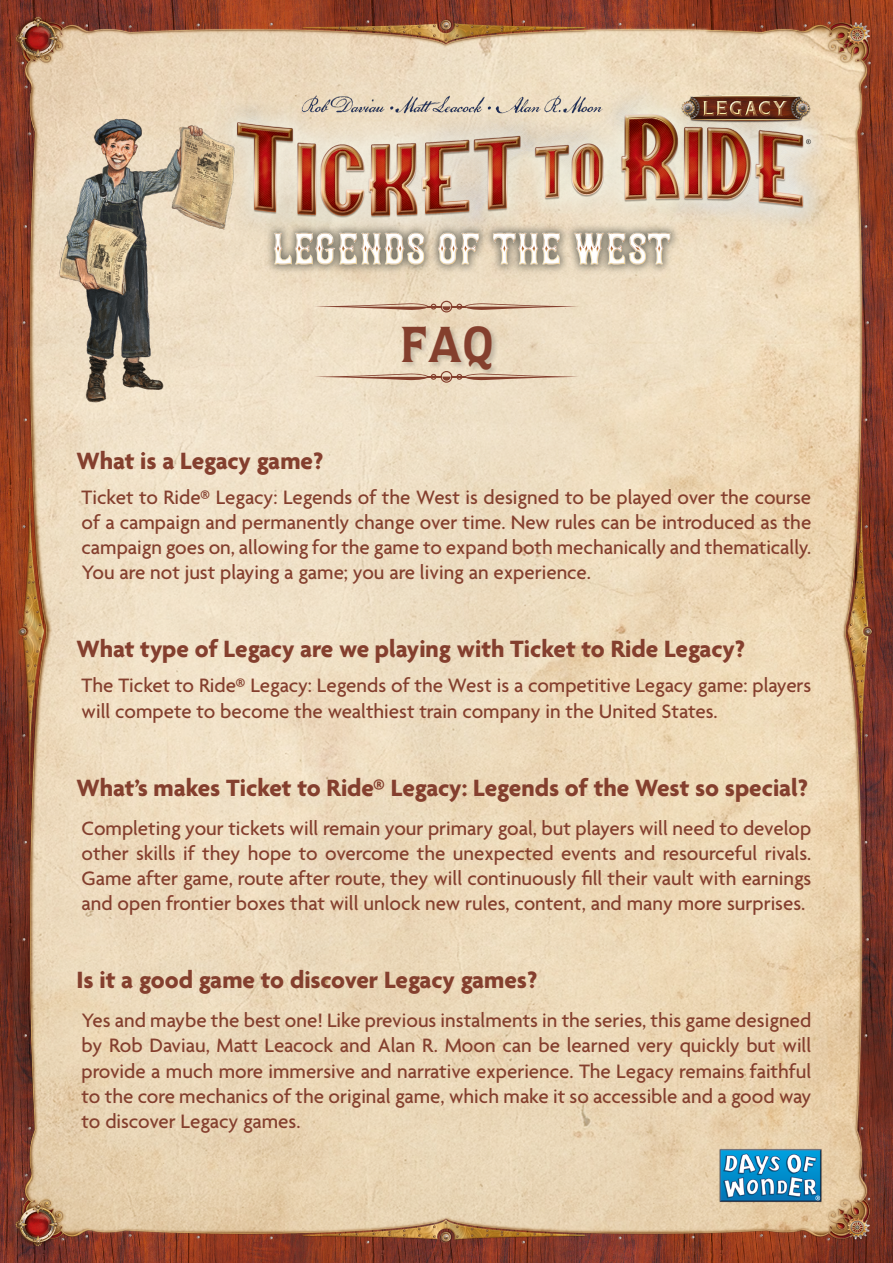
<style>
.page{position:relative;width:893px;height:1263px;background:#fff}
.page>*{position:absolute;margin:0;border:0;box-sizing:border-box;transform-origin:0 0}
.t1{font:700 45px "Quorum";color:#843f2d}
.t2{font:700 25.5px "Agenda";color:#843f2e}
.t3{font:500 21px/25.2px "Agenda";color:#843f2e;text-align:justify}
</style>
<div class="page">
<img style="left:0;top:0;width:893px;height:1263px">
<img style="left:206px;top:82px;width:630px;height:192px">
<div style="left:401px;top:325px;width:99px;height:52px;background:#000;opacity:.19"></div>
<svg style="left:310px;top:371px;width:272px;height:12px;background:#d8bea6"></svg>
<svg style="left:310px;top:301px;width:272px;height:11px;background:#d6bba2"></svg>
<img style="left:703px;top:1133px;width:136px;height:86px">
<img style="left:34px;top:109px;width:226px;height:303px">
<h1 class="t1" style="left:400px;top:315px;width:95px">FAQ</h1>
<p class="t2" style="left:77px;top:447px;width:248px">What is a Legacy game?</p>
<p class="t3" style="left:82px;top:486px;width:731px">Ticket to Ride® Legacy: Legends of the West is designed to be played over the course of a campaign and permanently change over time. New rules can be introduced as the campaign goes on, allowing for the game to expand both mechanically and thematically.<br>You are not just playing a game; you are living an experience.</p>
<p class="t2" style="left:77px;top:635px;width:670px">What type of Legacy are we playing with Ticket to Ride Legacy?</p>
<p class="t3" style="left:82px;top:674px;width:731px">The Ticket to Ride® Legacy: Legends of the West is a competitive Legacy game: players will compete to become the wealthiest train company in the United States.</p>
<p class="t2" style="left:77px;top:774px;width:733px">What’s makes Ticket to Ride® Legacy: Legends of the West so special?</p>
<p class="t3" style="left:82px;top:816px;width:731px">Completing your tickets will remain your primary goal, but players will need to develop other skills if they hope to overcome the unexpected events and resourceful rivals.<br>Game after game, route after route, they will continuously fill their vault with earnings and open frontier boxes that will unlock new rules, content, and many more surprises.</p>
<p class="t2" style="left:77px;top:966px;width:462px">Is it a good game to discover Legacy games?</p>
<p class="t3" style="left:82px;top:1009px;width:731px">Yes and maybe the best one! Like previous instalments in the series, this game designed by Rob Daviau, Matt Leacock and Alan R. Moon can be learned very quickly but will provide a much more immersive and narrative experience. The Legacy remains faithful to the core mechanics of the original game, which make it so accessible and a good way to discover Legacy games.</p>
</div>
